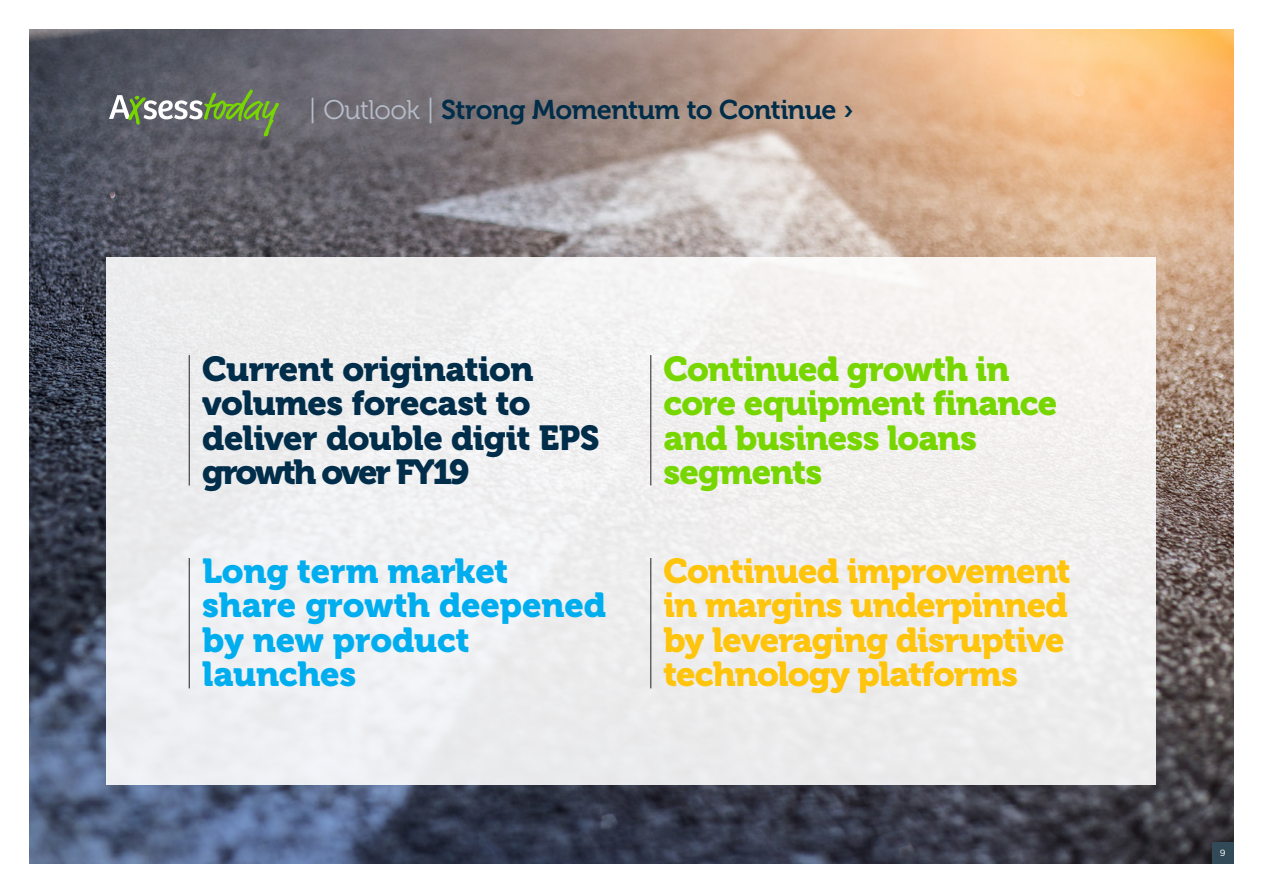
<style>
.page{position:relative;width:1263px;height:893px;background:#fff}
.page>*{position:absolute;margin:0;border:0;box-sizing:border-box;transform-origin:0 0}
.t1{font:34.5px/34.5px "Museo 900";letter-spacing:-.025em;color:#ffc40c}
.t2{font:34.5px/34.5px "Museo 900";letter-spacing:-.02em;color:#002d49}
.t3{font:34.5px/34.5px "Museo 900";letter-spacing:-.025em;color:#78d600}
.t4{font:34.5px/34.5px "Museo 900";letter-spacing:-.005em;color:#00aeef}
.t5{font:27px "Museo 700";letter-spacing:-.015em;color:#002d49}
.t6{font:9px "Gotham";color:#fff}
.s1{font-family:"Museo 300";color:#b5bcc8}
</style>
<div class="page">
<img style="left:30px;top:30px;width:1204px;height:833px">
<svg style="left:109px;top:90px;width:170px;height:46px"></svg>
<div style="left:107px;top:257px;width:1049px;height:528px;background:#efeff0"></div>
<hr style="left:189px;top:355px;width:1px;height:130px;background:#231f20">
<hr style="left:650px;top:355px;width:1px;height:130px;background:#231f20">
<hr style="left:189px;top:558px;width:1px;height:130px;background:#231f20">
<hr style="left:650px;top:558px;width:1px;height:130px;background:#231f20">
<div style="left:1212px;top:842px;width:21px;height:21px;background:#324957"></div>
<p class="t5" style="left:309px;top:95px;width:546px"><span class="s1">| Outlook |</span> Strong Momentum to Continue ›</p>
<p class="t2" style="left:202px;top:352px;width:399px">Current origination volumes forecast to deliver double digit EPS growth over FY19</p>
<p class="t4" style="left:202px;top:554px;width:406px">Long term market share growth deepened by new product launches</p>
<p class="t3" style="left:663px;top:352px;width:395px">Continued growth in core equipment finance and business loans segments</p>
<p class="t1" style="left:663px;top:554px;width:408px">Continued improvement in margins underpinned by leveraging disruptive technology platforms</p>
<p class="t6" style="left:1220px;top:847px;width:7px">9</p>
</div>
